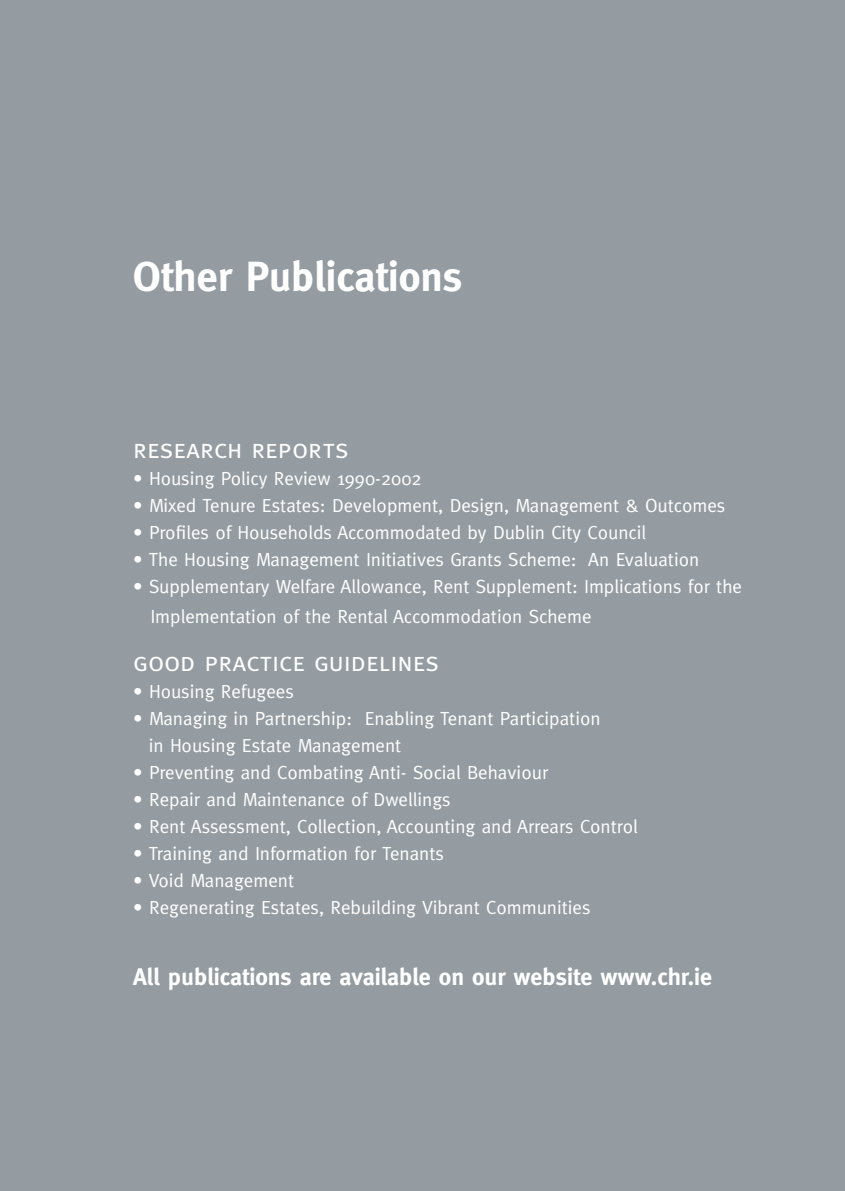
<style>
.page{position:relative;width:845px;height:1191px;background:#959ca1}
.page>*{position:absolute;margin:0;border:0;box-sizing:border-box;transform-origin:0 0}
.t1{font:700 42px "Meta";color:#fff}
.t2{font:27px "Meta Plus Caps";color:#fff}
.t3{font:700 24px "Meta Plus";color:#fff}
.t4{font:19px/30px "Meta Plus";color:#fff}
</style>
<div class="page">
<p class="t1" style="left:133px;top:252px;width:330px">Other Publications</p>
<p class="t2" style="left:133px;top:433px;width:217px">research reports</p>
<p class="t4" style="left:133px;top:463px;width:290px">• Housing Policy Review 1990-2002</p>
<p class="t4" style="left:133px;top:490px;width:593px">• Mixed Tenure Estates: Development, Design, Management &amp; Outcomes</p>
<p class="t4" style="left:133px;top:517px;width:514px">• Profiles of Households Accommodated by Dublin City Council</p>
<p class="t4" style="left:133px;top:544px;width:567px">• The Housing Management Initiatives Grants Scheme: An Evaluation</p>
<p class="t4" style="left:150px;top:571px;width:593px;text-indent:-17px">• Supplementary Welfare Allowance, Rent Supplement: Implications for the<br>Implementation of the Rental Accommodation Scheme</p>
<p class="t2" style="left:133px;top:646px;width:307px">good practice guidelines</p>
<p class="t4" style="left:133px;top:676px;width:162px">• Housing Refugees</p>
<p class="t4" style="left:149px;top:705px;width:453px;line-height:27px;text-indent:-16px">• Managing in Partnership: Enabling Tenant Participation in Housing Estate Management</p>
<p class="t4" style="left:133px;top:757px;width:416px">• Preventing and Combating Anti- Social Behaviour</p>
<p class="t4" style="left:133px;top:784px;width:319px">• Repair and Maintenance of Dwellings</p>
<p class="t4" style="left:133px;top:811px;width:506px">• Rent Assessment, Collection, Accounting and Arrears Control</p>
<p class="t4" style="left:133px;top:838px;width:312px">• Training and Information for Tenants</p>
<p class="t4" style="left:133px;top:865px;width:162px">• Void Management</p>
<p class="t4" style="left:133px;top:892px;width:459px">• Regenerating Estates, Rebuilding Vibrant Communities</p>
<p class="t3" style="left:133px;top:963px;width:580px">All publications are available on our website www.chr.ie</p>
</div>
